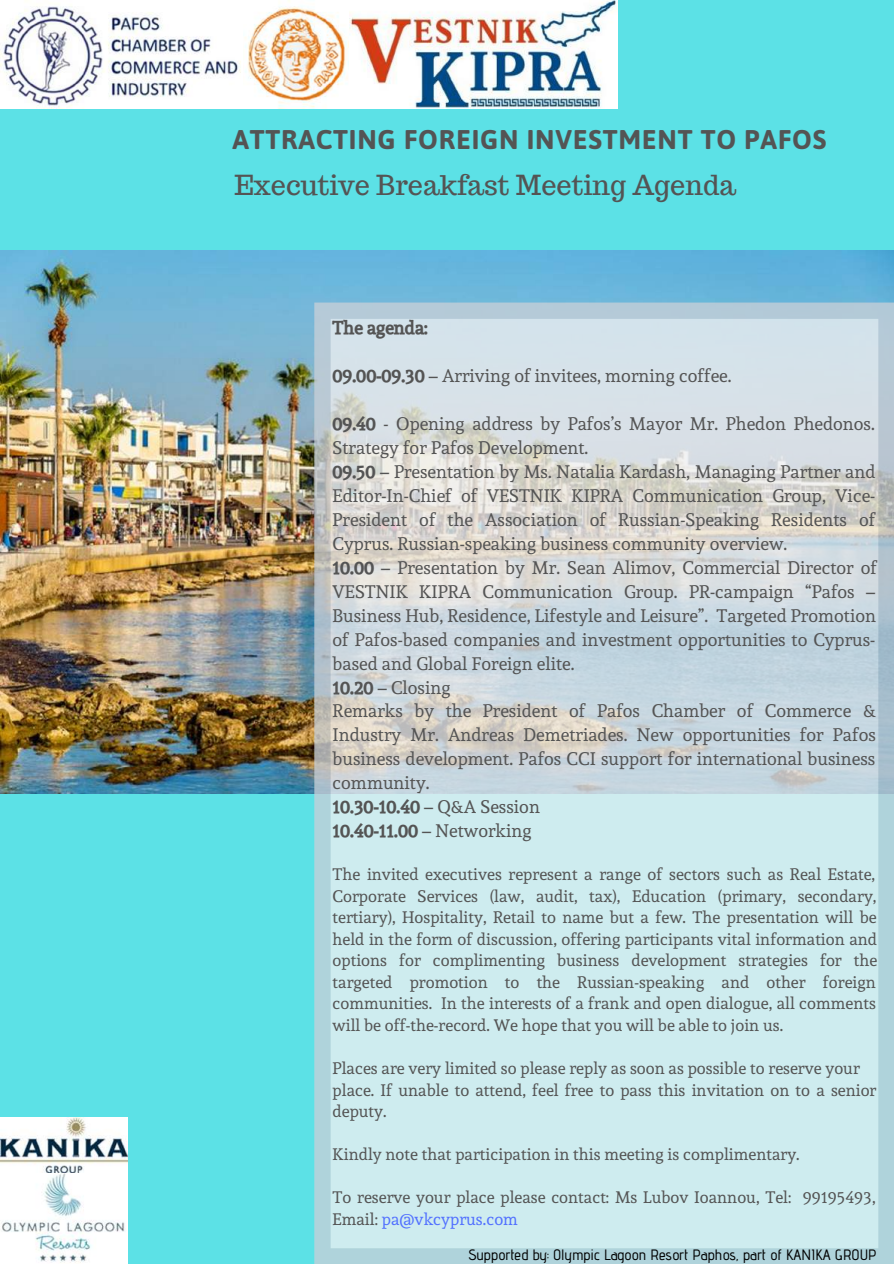
<style>
.page{position:relative;width:894px;height:1264px;background:#fff}
.page>*{position:absolute;margin:0;border:0;box-sizing:border-box;transform-origin:0 0}
.t1{font:700 27px "Asap";letter-spacing:.03em;color:#545454}
.t2{font:27px "Trocchi";color:#545454}
.t3{font:18px/23.9px "Andada";color:#545454}
.t4{font:18px/23.9px "CA Generated";color:#545454}
.t5{font:16.5px/21.6px "Andada";color:#545454}
.t6{font:500 15px "Advent Pro";color:#000}
.s1{font-family:"CA Generated"}
.s2{font-family:"Andada"}
.s3{color:#5271ff}
</style>
<div class="page">
<div style="left:0;top:0;width:893px;height:1263px;background:#5ce1e6"></div>
<img style="left:0;top:250px;width:893px;height:543px">
<svg style="left:314px;top:302px;width:579px;height:961px;background:#cde0e4"></svg>
<img style="left:0;top:1117px;width:127px;height:146px">
<img style="left:0;top:0;width:617px;height:108px">
<h1 class="t1" style="left:232px;top:123px;width:595px">ATTRACTING FOREIGN INVESTMENT TO PAFOS</h1>
<h1 class="t2" style="left:234px;top:167px;width:503px">Executive Breakfast Meeting Agenda</h1>
<p class="t4" style="left:332px;top:316px;width:97px">The agenda:</p>
<p class="t3" style="left:332px;top:364px;width:400px"><span class="s1">09.00-09.30</span> – Arriving of invitees, morning coffee.</p>
<p class="t3" style="left:332px;top:412px;width:546px"><span class="s1">09.40</span> - Opening address by Pafos’s Mayor Mr. Phedon Phedonos.<br>Strategy for Pafos Development.<br><span class="s1">09.50</span> – Presentation by Ms. Natalia Kardash, Managing Partner and Editor-In-Chief of VESTNIK KIPRA Communication Group, Vice-President of the Association of Russian-Speaking Residents of Cyprus. Russian-speaking business community overview.<br><span class="s1">10.00</span> – Presentation by Mr. Sean Alimov, Commercial Director of VESTNIK KIPRA Communication Group. PR-campaign “Pafos – Business Hub, Residence, Lifestyle and Leisure”. Targeted Promotion of Pafos-based companies and investment opportunities to Cyprus&shy;based and Global Foreign elite.<br><span class="s1">10.20</span> – Closing<br>Remarks by the President of Pafos Chamber of Commerce &amp; Industry Mr. Andreas Demetriades. New opportunities for Pafos business development. Pafos CCI support for international business community.</p>
<p class="t4" style="left:332px;top:794px;width:209px">10.30-10.40 <span class="s2">– Q&amp;A Session<br></span>10.40-11.00 <span class="s2">– Networking</span></p>
<p class="t5" style="left:332px;top:863px;width:546px">The invited executives represent a range of sectors such as Real Estate, Corporate Services (law, audit, tax), Education (primary, secondary, tertiary), Hospitality, Retail to name but a few. The presentation will be held in the form of discussion, offering participants vital information and options for complimenting business development strategies for the targeted promotion to the Russian-speaking and other foreign communities. In the interests of a frank and open dialogue, all comments will be off-the-record. We hope that you will be able to join us.</p>
<p class="t5" style="left:332px;top:1057px;width:545px">Places are very limited so please reply as soon as possible to reserve your place. If unable to attend, feel free to pass this invitation on to a senior deputy.</p>
<p class="t5" style="left:332px;top:1143px;width:468px">Kindly note that participation in this meeting is complimentary.</p>
<p class="t5" style="left:332px;top:1186px;width:544px">To reserve your place please contact: Ms Lubov Ioannou, Tel: 99195493,<br>Email: <span class="s3">pa@vkcyprus.com</span></p>
<p class="t6" style="left:468px;top:1245px;width:409px">Supported by: Olympic Lagoon Resort Paphos, part of KANIKA GROUP</p>
</div>
